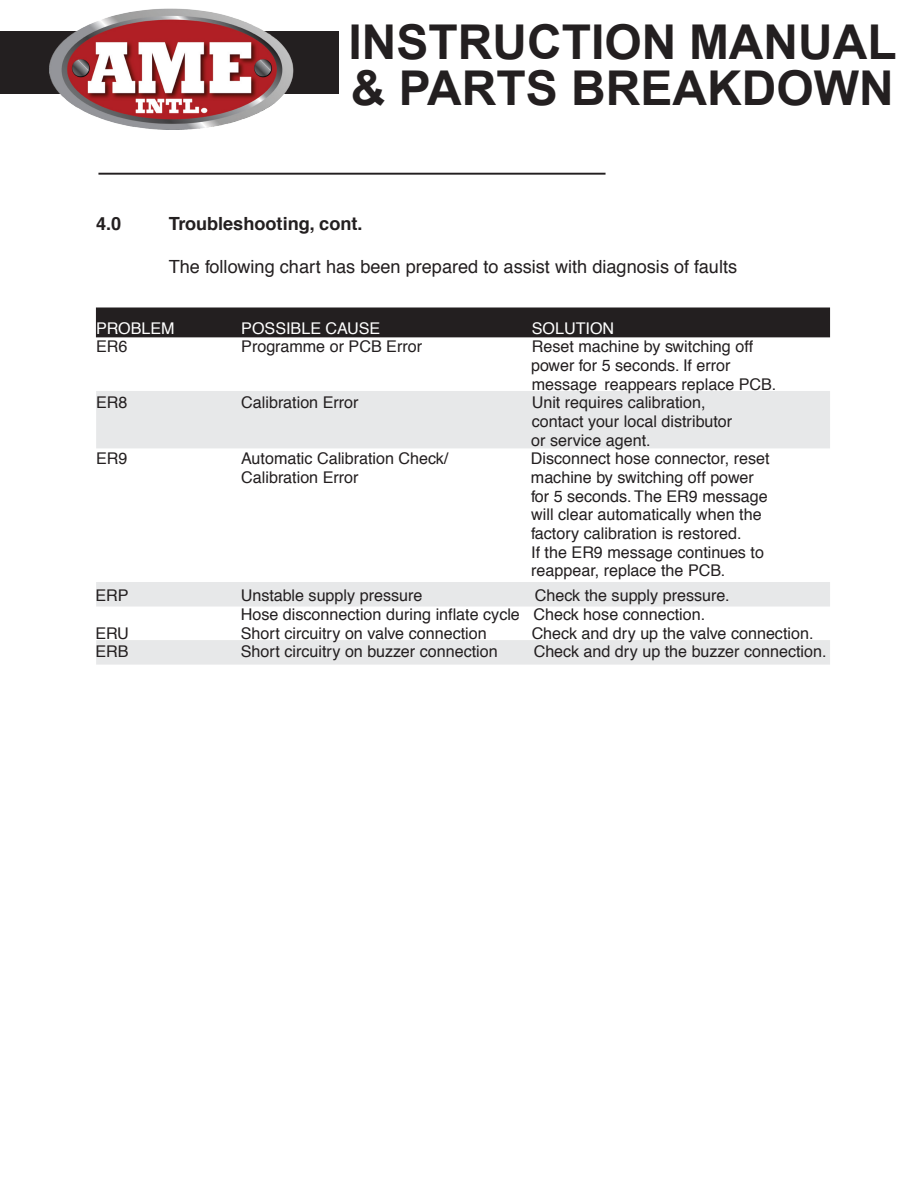
<style>
.page{position:relative;width:918px;height:1188px;background:#fff}
.page>*{position:absolute;margin:0;border:0;box-sizing:border-box;transform-origin:0 0}
.t1{font:700 48px/46.5px "Arial";color:#231f20}
.t2{font:18.15px "Helvetica";color:#231f20}
.t3{font:700 18.15px "Helvetica";color:#231f20}
.t4{font:16.2px/18.6px "Helvetica";color:#231f20}
.t5{font:16.2px "Helvetica";color:#fff}
</style>
<div class="page">
<div style="left:0;top:31px;width:339px;height:63px;background:#231f20"></div>
<img style="left:49px;top:9px;width:245px;height:120px">
<div style="left:97px;top:308px;width:732px;height:28px;background:#231f20"></div>
<div style="left:96px;top:308px;width:734px;height:29px;border:2px solid #231f20"></div>
<div style="left:97px;top:392px;width:732px;height:55px;background:#e7e8e9"></div>
<div style="left:96px;top:391px;width:734px;height:57px;border:2px solid #e7e8e9"></div>
<hr style="left:98px;top:173px;width:508px;height:2px;background:#231f20">
<div style="left:97px;top:583px;width:732px;height:23px;background:#e7e8e9"></div>
<div style="left:96px;top:582px;width:734px;height:25px;border:2px solid #e7e8e9"></div>
<div style="left:97px;top:641px;width:732px;height:23px;background:#e7e8e9"></div>
<div style="left:96px;top:640px;width:734px;height:25px;border:2px solid #e7e8e9"></div>
<h1 class="t1" style="left:348px;top:20px;width:550px">INSTRUCTION MANUAL &amp; PARTS BREAKDOWN</h1>
<p class="t3" style="left:96px;top:209px;width:27px">4.0</p>
<p class="t3" style="left:169px;top:209px;width:195px">Troubleshooting, cont.</p>
<p class="t2" style="left:169px;top:252px;width:570px">The following chart has been prepared to assist with diagnosis of faults</p>
<p class="t5" style="left:96px;top:316px;width:80px">PROBLEM</p>
<p class="t5" style="left:241px;top:316px;width:141px">POSSIBLE CAUSE</p>
<p class="t5" style="left:532px;top:316px;width:84px">SOLUTION</p>
<p class="t4" style="left:96px;top:338px;width:33px">ER6</p>
<p class="t4" style="left:241px;top:338px;width:182px">Programme or PCB Error</p>
<p class="t4" style="left:531px;top:338px;width:247px">Reset machine by switching off power for 5 seconds. If error message reappears replace PCB.</p>
<p class="t4" style="left:96px;top:394px;width:33px">ER8</p>
<p class="t4" style="left:241px;top:394px;width:119px">Calibration Error</p>
<p class="t4" style="left:531px;top:394px;width:203px">Unit requires calibration, contact your local distributor or service agent.</p>
<p class="t4" style="left:96px;top:450px;width:33px">ER9</p>
<p class="t4" style="left:241px;top:450px;width:209px">Automatic Calibration Check/</p>
<p class="t4" style="left:531px;top:450px;width:240px">Disconnect hose connector, reset</p>
<p class="t4" style="left:241px;top:469px;width:119px">Calibration Error</p>
<p class="t4" style="left:531px;top:469px;width:238px">machine by switching off power for 5 seconds. The ER9 message will clear automatically when the factory calibration is restored.<br>If the ER9 message continues to reappear, replace the PCB.</p>
<p class="t4" style="left:241px;top:587px;width:490px;text-indent:294px">Check the supply pressure.<br>Hose disconnection during inflate cycle Check hose connection.</p>
<p class="t4" style="left:96px;top:587px;width:35px">ERP</p>
<p class="t4" style="left:241px;top:587px;width:183px">Unstable supply pressure</p>
<p class="t4" style="left:96px;top:624px;width:35px">ERU</p>
<p class="t4" style="left:241px;top:624px;width:248px">Short circuitry on valve connection</p>
<p class="t4" style="left:532px;top:624px;width:283px">Check and dry up the valve connection.</p>
<p class="t4" style="left:96px;top:643px;width:35px">ERB</p>
<p class="t4" style="left:241px;top:643px;width:259px">Short circuitry on buzzer connection</p>
<p class="t4" style="left:534px;top:643px;width:294px">Check and dry up the buzzer connection.</p>
</div>
